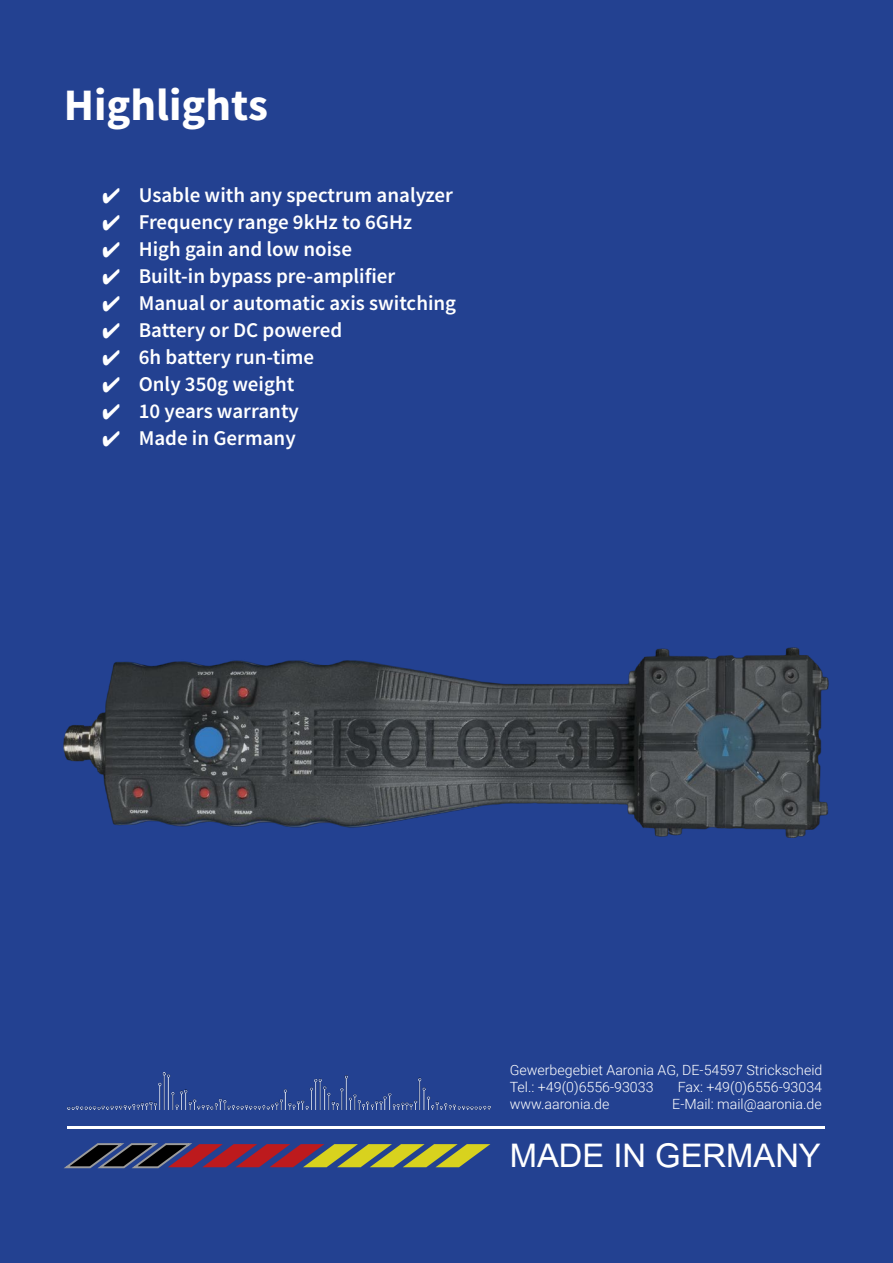
<style>
.page{position:relative;width:893px;height:1263px;background:#234191}
.page>*{position:absolute;margin:0;border:0;box-sizing:border-box;transform-origin:0 0}
.t1{font:45.3px "Utsaah";color:#fff}
.t2{font:700 45px "Source Sans Pro";color:#fff}
.t3{font:27px/27px "Open Symbol";color:#fff;text-align:justify}
.t4{font:600 21px/27px "Source Sans Pro";color:#fff}
.t5{font:300 14.1px/17px "Roboto";color:#fff}
</style>
<div class="page">
<img style="left:64px;top:648px;width:765px;height:189px">
<svg style="left:64px;top:1143px;width:426px;height:26px"></svg>
<hr style="left:68px;top:1126px;width:757px;height:2px;background:#fff">
<img style="left:68px;top:1072px;width:422px;height:38px">
<h2 class="t2" style="left:64px;top:75px;width:206px">Highlights</h2>
<p class="t3" style="left:103px;top:181px;width:19px">✔ ✔ ✔ ✔ ✔ ✔ ✔ ✔ ✔ ✔</p>
<p class="t4" style="left:139px;top:182px;width:319px">Usable with any spectrum analyzer<br>Frequency range 9kHz to 6GHz<br>High gain and low noise<br>Built-in bypass pre-amplifier<br>Manual or automatic axis switching<br>Battery or DC powered<br>6h battery run-time<br>Only 350g weight<br>10 years warranty<br>Made in Germany</p>
<p class="t5" style="left:510px;top:1061px;width:314px">Gewerbegebiet Aaronia AG, DE-54597 Strickscheid<br>Tel.: +49(0)6556-93033</p>
<p class="t5" style="left:678px;top:1078px;width:146px">Fax: +49(0)6556-93034</p>
<p class="t5" style="left:510px;top:1094px;width:101px">www.aaronia.de</p>
<p class="t5" style="left:672px;top:1094px;width:151px">E-Mail: mail@aaronia.de</p>
<h1 class="t1" style="left:510px;top:1134px;width:313px">MADE IN GERMANY</h1>
</div>
